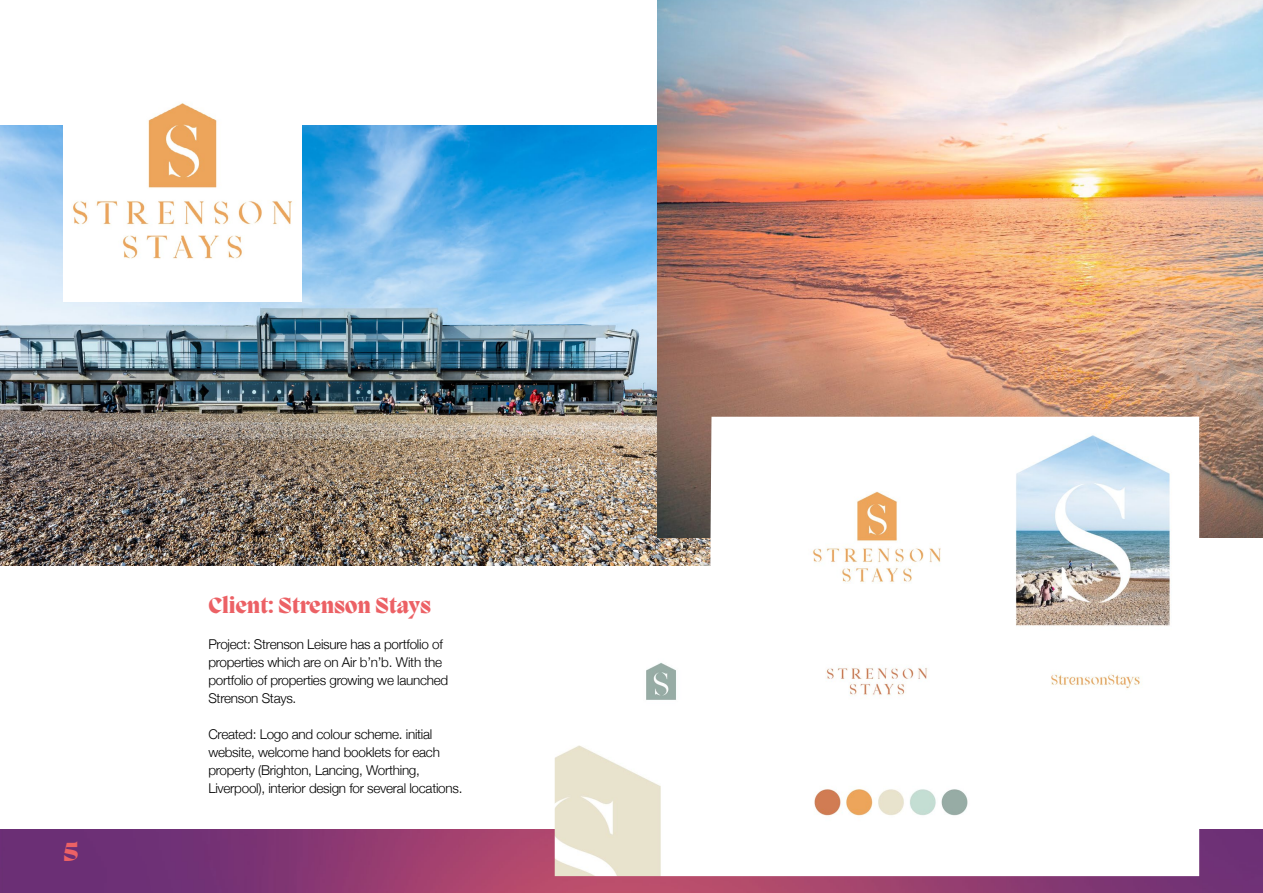
<style>
.page{position:relative;width:1263px;height:893px;background:#fff}
.page>*{position:absolute;margin:0;border:0;box-sizing:border-box;transform-origin:0 0}
.t1{font:800 27px "Migra";color:#ec6165}
.t2{font:800 22.5px "Migra";color:#ec6165}
.t3{font:300 13.5px/18px "Helvetica Neue";letter-spacing:-.02em;color:#000}
</style>
<div class="page">
<img style="left:0;top:829px;width:1263px;height:64px">
<img style="left:0;top:125px;width:657px;height:440px">
<img style="left:657px;top:0;width:606px;height:537px">
<img style="left:555px;top:417px;width:644px;height:459px">
<img style="left:64px;top:103px;width:237px;height:198px">
<h1 class="t1" style="left:63px;top:835px;width:17px">5</h1>
<h2 class="t2" style="left:208px;top:591px;width:224px">Client: Strenson Stays</h2>
<p class="t3" style="left:208px;top:634px;width:242px">Project: Strenson Leisure has a portfolio of properties which are on Air b’n’b. With the portfolio of properties growing we launched Strenson Stays.</p>
<p class="t3" style="left:208px;top:724px;width:256px">Created: Logo and colour scheme. initial website, welcome hand booklets for each property (Brighton, Lancing, Worthing, Liverpool), interior design for several locations.</p>
</div>
